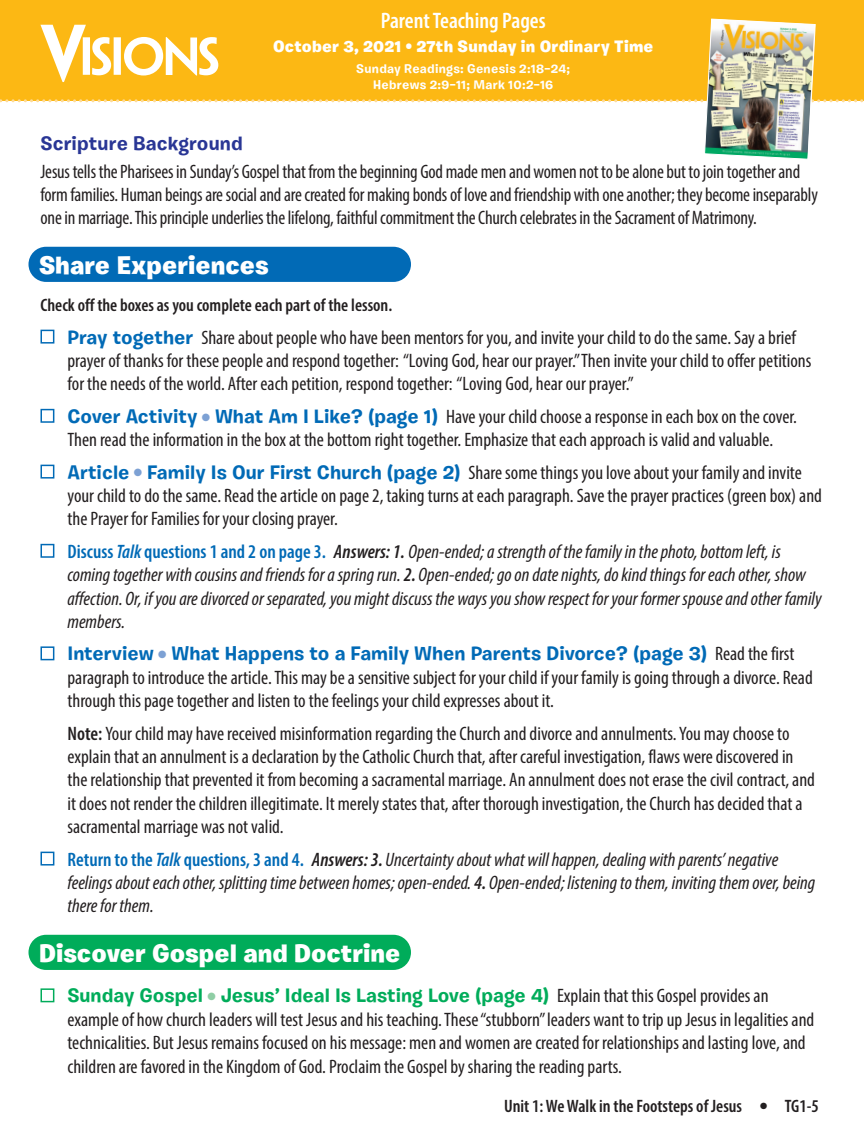
<style>
.page{position:relative;width:864px;height:1134px;background:#fff}
.page>*{position:absolute;margin:0;border:0;box-sizing:border-box;transform-origin:0 0}
.t1{font:900 25.5px "Burbank Small";color:#fff}
.t2{font:600 condensed 22.5px "Myriad Pro";color:#fff}
.t3{font:condensed 19.5px/23.4px "Myriad Pro";color:#231f20}
.t4{font:italic condensed 19.5px/23.4px "Myriad Pro";color:#231f20}
.t5{font:700 19.5px "Burbank Small";color:#00ac5a}
.t6{font:700 19.5px "Burbank Small";color:#016ab6}
.t7{font:700 19.5px "Burbank Small";color:#293695}
.t8{font:600 condensed 18px "Myriad Pro";color:#231f20}
.t9{font:900 16.5px "Burbank Small";letter-spacing:.015em;color:#fff}
.t10{font:700 12.6px/16.5px "Burbank Small";letter-spacing:.02em;color:#fff;text-align:center}
.s1{font-family:"Burbank Small";font-weight:700;font-stretch:normal;color:#016ab6}
.s2{color:#7da1d4}
.s3{font-weight:600;font-style:normal;color:#016ab6}
.s4{font-weight:600;color:#016ab6}
.s5{font-weight:600}
.s6{font-family:"Myriad Pro";font-weight:400;font-stretch:condensed;color:#231f20}
.s7{color:#8fcea5}
</style>
<div class="page">
<div style="left:0;top:0;width:864px;height:101px;background:#fcb814"></div>
<svg style="left:0;top:18px;width:864px;height:142px"></svg>
<div style="left:40px;top:330px;width:14px;height:14px;background:#fff;border:2px solid #016ab6"></div>
<div style="left:40px;top:409px;width:14px;height:14px;background:#fff;border:2px solid #016ab6"></div>
<div style="left:40px;top:465px;width:14px;height:14px;background:#fff;border:2px solid #016ab6"></div>
<div style="left:40px;top:544px;width:14px;height:14px;background:#fff;border:2px solid #016ab6"></div>
<div style="left:40px;top:646px;width:14px;height:14px;background:#fff;border:2px solid #016ab6"></div>
<div style="left:40px;top:852px;width:14px;height:14px;background:#fff;border:2px solid #016ab6"></div>
<div style="left:40px;top:988px;width:14px;height:14px;background:#fff;border:2px solid #00ac5a"></div>
<div style="left:28px;top:247px;width:383px;height:35px;background:#016ab6;border-radius:18px"></div>
<div style="left:28px;top:935px;width:383px;height:35px;background:#00ac5a;border-radius:18px"></div>
<p class="t2" style="left:381px;top:6px;width:167px">Parent Teaching Pages</p>
<p class="t9" style="left:273px;top:36px;width:382px">October 3, 2021 • 27th Sunday in Ordinary Time</p>
<p class="t10" style="left:356px;top:60px;width:215px">Sunday Readings: Genesis 2:18–24;<br>Hebrews 2:9–11; Mark 10:2–16</p>
<p class="t7" style="left:40px;top:131px;width:204px">Scripture Background</p>
<p class="t3" style="left:40px;top:159px;width:779px">Jesus tells the Pharisees in Sunday’s Gospel that from the beginning God made men and women not to be alone but to join together and form families. Human beings are social and are created for making bonds of love and friendship with one another; they become inseparably one in marriage. This principle underlies the lifelong, faithful commitment the Church celebrates in the Sacrament of Matrimony.</p>
<h1 class="t1" style="left:39px;top:249px;width:231px">Share Experiences</h1>
<p class="t8" style="left:40px;top:294px;width:353px">Check off the boxes as you complete each part of the lesson.</p>
<p class="t3" style="left:67px;top:325px;width:746px"><span class="s1">Pray together</span> Share about people who have been mentors for you, and invite your child to do the same. Say a brief prayer of thanks for these people and respond together: “Loving God, hear our prayer.” Then invite your child to offer petitions for the needs of the world. After each petition, respond together: “Loving God, hear our prayer.”</p>
<p class="t3" style="left:67px;top:404px;width:731px"><span class="s1">Cover Activity</span> <span class="s2">●</span> <span class="s1">What Am I Like? (page 1)</span> Have your child choose a response in each box on the cover.<br>Then read the information in the box at the bottom right together. Emphasize that each approach is valid and valuable.</p>
<p class="t3" style="left:67px;top:460px;width:756px"><span class="s1">Article</span> <span class="s2">●</span> <span class="s1">Family Is Our First Church (page 2)</span> Share some things you love about your family and invite your child to do the same. Read the article on page 2, taking turns at each paragraph. Save the prayer practices (green box) and the Prayer for Families for your closing prayer.</p>
<p class="t4" style="left:67px;top:539px;width:756px"><span class="s3">Discuss</span> <span class="s4">Talk</span> <span class="s3">questions 1 and 2 on page 3.</span> <span class="s5">Answers: 1.</span> Open-ended; a strength of the family in the photo, bottom left, is coming together with cousins and friends for a spring run. <span class="s5">2.</span> Open-ended; go on date nights, do kind things for each other, show affection. Or, if you are divorced or separated, you might discuss the ways you show respect for your former spouse and other family members.</p>
<p class="t6" style="left:67px;top:642px;width:729px">Interview <span class="s2">●</span> What Happens to a Family When Parents Divorce? (page 3) <span class="s6">Read the first</span></p>
<p class="t3" style="left:68px;top:665px;width:747px">paragraph to introduce the article. This may be a sensitive subject for your child if your family is going through a divorce. Read through this page together and listen to the feelings your child expresses about it.</p>
<p class="t3" style="left:68px;top:721px;width:749px"><span class="s5">Note:</span> Your child may have received misinformation regarding the Church and divorce and annulments. You may choose to explain that an annulment is a declaration by the Catholic Church that, after careful investigation, flaws were discovered in the relationship that prevented it from becoming a sacramental marriage. An annulment does not erase the civil contract, and it does not render the children illegitimate. It merely states that, after thorough investigation, the Church has decided that a sacramental marriage was not valid.</p>
<p class="t4" style="left:67px;top:847px;width:749px"><span class="s3">Return to the</span> <span class="s4">Talk</span> <span class="s3">questions, 3 and 4.</span> <span class="s5">Answers: 3.</span> Uncertainty about what will happen, dealing with parents’ negative feelings about each other, splitting time between homes; open-ended. <span class="s5">4.</span> Open-ended; listening to them, inviting them over, being there for them.</p>
<h1 class="t1" style="left:39px;top:937px;width:363px">Discover Gospel and Doctrine</h1>
<p class="t5" style="left:67px;top:984px;width:703px">Sunday Gospel <span class="s7">●</span> Jesus’ Ideal Is Lasting Love (page 4) <span class="s6">Explain that this Gospel provides an</span></p>
<p class="t3" style="left:68px;top:1007px;width:748px">example of how church leaders will test Jesus and his teaching. These “stubborn” leaders want to trip up Jesus in legalities and technicalities. But Jesus remains focused on his message: men and women are created for relationships and lasting love, and children are favored in the Kingdom of God. Proclaim the Gospel by sharing the reading parts.</p>
<p class="t8" style="left:504px;top:1094px;width:316px">Unit 1: We Walk in the Footsteps of Jesus ● TG1-5</p>
</div>
